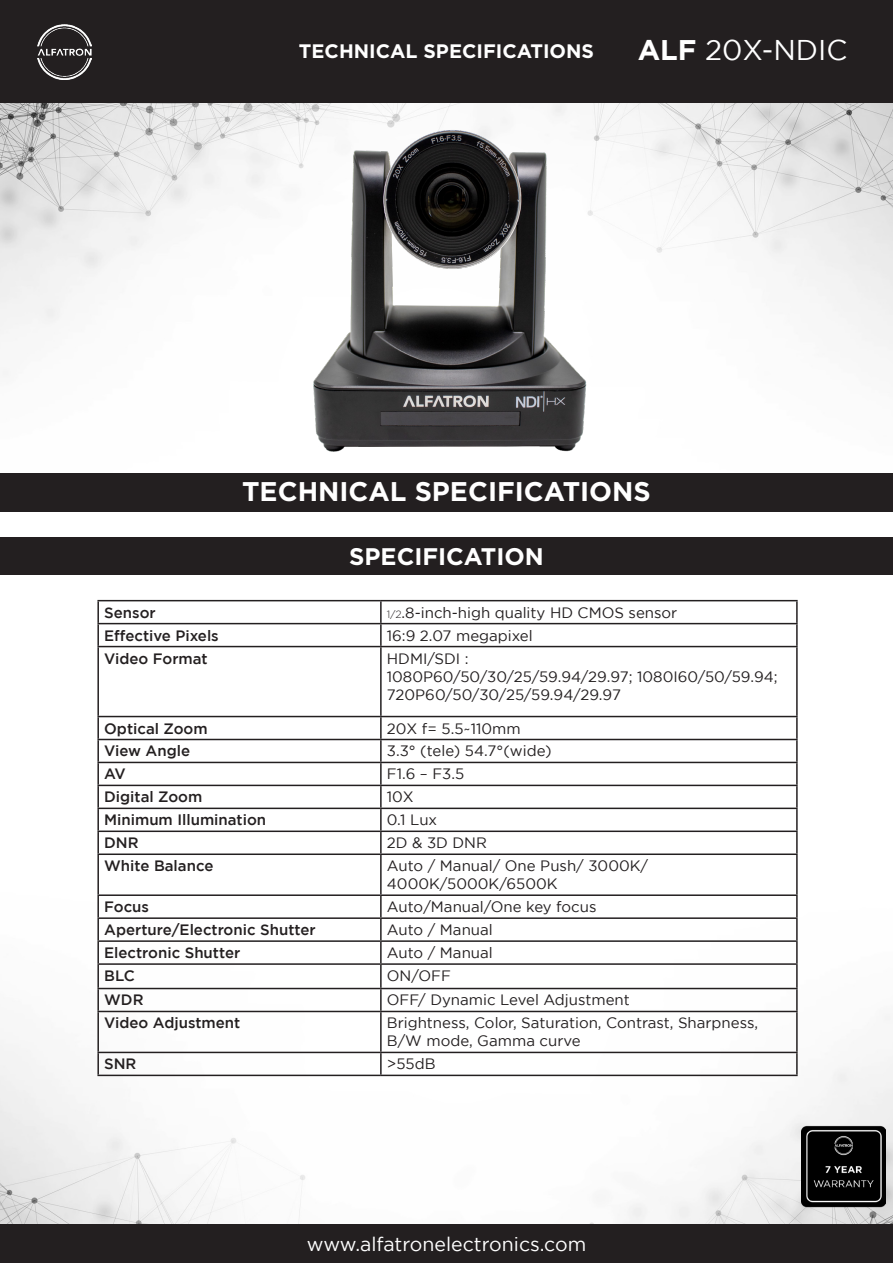
<style>
.page{position:relative;width:893px;height:1263px;background:#fff}
.page>*{position:absolute;margin:0;border:0;box-sizing:border-box;transform-origin:0 0}
.t1{font:28.5px "Gotham";color:#fff}
.t2{font:700 27px "Gotham";color:#fff}
.t3{font:700 24px "Gotham";color:#fff}
.t4{font:19.5px "Gotham";color:#fff}
.t5{font:700 19.5px "Gotham";color:#fff}
.t6{font:15px/18px "Gotham";color:#231f20}
.t7{font:500 15px "Gotham";color:#231f20}
.s1{font-weight:700}
.s2{font-weight:300;font-size:10.5px}
</style>
<div class="page">
<img style="left:0;top:102px;width:893px;height:1122px">
<div style="left:0;top:0;width:893px;height:102px;background:#231f20"></div>
<img style="left:37px;top:24px;width:55px;height:56px">
<div style="left:0;top:473px;width:893px;height:39px;background:#231f20"></div>
<div style="left:0;top:1224px;width:893px;height:39px;background:#231f20"></div>
<hr style="left:97px;top:600px;width:284px;height:1px;background:#231f20">
<hr style="left:97px;top:601px;width:2px;height:22px;background:#231f20">
<hr style="left:381px;top:600px;width:417px;height:1px;background:#231f20">
<hr style="left:380px;top:601px;width:2px;height:22px;background:#231f20">
<hr style="left:796px;top:601px;width:2px;height:22px;background:#231f20">
<hr style="left:97px;top:623px;width:284px;height:1px;background:#231f20">
<hr style="left:97px;top:624px;width:2px;height:22px;background:#231f20">
<hr style="left:381px;top:623px;width:417px;height:1px;background:#231f20">
<hr style="left:380px;top:624px;width:2px;height:22px;background:#231f20">
<hr style="left:796px;top:624px;width:2px;height:22px;background:#231f20">
<hr style="left:97px;top:646px;width:284px;height:1px;background:#231f20">
<hr style="left:97px;top:647px;width:2px;height:69px;background:#231f20">
<hr style="left:381px;top:646px;width:417px;height:1px;background:#231f20">
<hr style="left:380px;top:647px;width:2px;height:69px;background:#231f20">
<hr style="left:796px;top:647px;width:2px;height:69px;background:#231f20">
<hr style="left:97px;top:716px;width:284px;height:1px;background:#231f20">
<hr style="left:97px;top:717px;width:2px;height:22px;background:#231f20">
<hr style="left:381px;top:716px;width:417px;height:1px;background:#231f20">
<hr style="left:380px;top:717px;width:2px;height:22px;background:#231f20">
<hr style="left:796px;top:717px;width:2px;height:22px;background:#231f20">
<hr style="left:97px;top:739px;width:284px;height:1px;background:#231f20">
<hr style="left:97px;top:740px;width:2px;height:22px;background:#231f20">
<hr style="left:381px;top:739px;width:417px;height:1px;background:#231f20">
<hr style="left:380px;top:740px;width:2px;height:22px;background:#231f20">
<hr style="left:796px;top:740px;width:2px;height:22px;background:#231f20">
<hr style="left:97px;top:762px;width:284px;height:1px;background:#231f20">
<hr style="left:97px;top:763px;width:2px;height:22px;background:#231f20">
<hr style="left:381px;top:762px;width:417px;height:1px;background:#231f20">
<hr style="left:380px;top:763px;width:2px;height:22px;background:#231f20">
<hr style="left:796px;top:763px;width:2px;height:22px;background:#231f20">
<hr style="left:97px;top:785px;width:284px;height:1px;background:#231f20">
<hr style="left:97px;top:786px;width:2px;height:22px;background:#231f20">
<hr style="left:381px;top:785px;width:417px;height:1px;background:#231f20">
<hr style="left:380px;top:786px;width:2px;height:22px;background:#231f20">
<hr style="left:796px;top:786px;width:2px;height:22px;background:#231f20">
<hr style="left:97px;top:808px;width:284px;height:1px;background:#231f20">
<hr style="left:97px;top:809px;width:2px;height:21px;background:#231f20">
<hr style="left:381px;top:808px;width:417px;height:1px;background:#231f20">
<hr style="left:380px;top:809px;width:2px;height:21px;background:#231f20">
<hr style="left:796px;top:809px;width:2px;height:21px;background:#231f20">
<hr style="left:97px;top:830px;width:284px;height:2px;background:#231f20">
<hr style="left:97px;top:832px;width:2px;height:21px;background:#231f20">
<hr style="left:381px;top:830px;width:417px;height:2px;background:#231f20">
<hr style="left:380px;top:832px;width:2px;height:21px;background:#231f20">
<hr style="left:796px;top:832px;width:2px;height:21px;background:#231f20">
<hr style="left:97px;top:853px;width:284px;height:2px;background:#231f20">
<hr style="left:97px;top:855px;width:2px;height:39px;background:#231f20">
<hr style="left:381px;top:853px;width:417px;height:2px;background:#231f20">
<hr style="left:380px;top:855px;width:2px;height:39px;background:#231f20">
<hr style="left:796px;top:855px;width:2px;height:39px;background:#231f20">
<hr style="left:97px;top:894px;width:284px;height:2px;background:#231f20">
<hr style="left:97px;top:896px;width:2px;height:21px;background:#231f20">
<hr style="left:381px;top:894px;width:417px;height:2px;background:#231f20">
<hr style="left:380px;top:896px;width:2px;height:21px;background:#231f20">
<hr style="left:796px;top:896px;width:2px;height:21px;background:#231f20">
<hr style="left:97px;top:917px;width:284px;height:2px;background:#231f20">
<hr style="left:97px;top:919px;width:2px;height:21px;background:#231f20">
<hr style="left:381px;top:917px;width:417px;height:2px;background:#231f20">
<hr style="left:380px;top:919px;width:2px;height:21px;background:#231f20">
<hr style="left:796px;top:919px;width:2px;height:21px;background:#231f20">
<hr style="left:97px;top:940px;width:284px;height:2px;background:#231f20">
<hr style="left:97px;top:942px;width:2px;height:21px;background:#231f20">
<hr style="left:381px;top:940px;width:417px;height:2px;background:#231f20">
<hr style="left:380px;top:942px;width:2px;height:21px;background:#231f20">
<hr style="left:796px;top:942px;width:2px;height:21px;background:#231f20">
<hr style="left:97px;top:963px;width:284px;height:2px;background:#231f20">
<hr style="left:97px;top:965px;width:2px;height:23px;background:#231f20">
<hr style="left:381px;top:963px;width:417px;height:2px;background:#231f20">
<hr style="left:380px;top:965px;width:2px;height:23px;background:#231f20">
<hr style="left:796px;top:965px;width:2px;height:23px;background:#231f20">
<hr style="left:97px;top:988px;width:284px;height:1px;background:#231f20">
<hr style="left:97px;top:989px;width:2px;height:22px;background:#231f20">
<hr style="left:381px;top:988px;width:417px;height:1px;background:#231f20">
<hr style="left:380px;top:989px;width:2px;height:22px;background:#231f20">
<hr style="left:796px;top:989px;width:2px;height:22px;background:#231f20">
<hr style="left:97px;top:1011px;width:284px;height:1px;background:#231f20">
<hr style="left:97px;top:1012px;width:2px;height:40px;background:#231f20">
<hr style="left:381px;top:1011px;width:417px;height:1px;background:#231f20">
<hr style="left:380px;top:1012px;width:2px;height:40px;background:#231f20">
<hr style="left:796px;top:1012px;width:2px;height:40px;background:#231f20">
<hr style="left:97px;top:1052px;width:284px;height:1px;background:#231f20">
<hr style="left:97px;top:1053px;width:2px;height:22px;background:#231f20">
<hr style="left:381px;top:1052px;width:417px;height:1px;background:#231f20">
<hr style="left:380px;top:1053px;width:2px;height:22px;background:#231f20">
<hr style="left:796px;top:1053px;width:2px;height:22px;background:#231f20">
<hr style="left:97px;top:1075px;width:284px;height:1px;background:#231f20">
<hr style="left:381px;top:1075px;width:417px;height:1px;background:#231f20">
<div style="left:0;top:538px;width:893px;height:37px;background:#231f20"></div>
<img style="left:801px;top:1124px;width:85px;height:85px">
<img style="left:309px;top:124px;width:281px;height:332px">
<p class="t5" style="left:299px;top:40px;width:297px">TECHNICAL SPECIFICATIONS</p>
<p class="t1" style="left:638px;top:34px;width:211px"><span class="s1">ALF</span> 20X-NDIC</p>
<p class="t2" style="left:242px;top:475px;width:410px">TECHNICAL SPECIFICATIONS</p>
<p class="t3" style="left:349px;top:542px;width:196px">SPECIFICATION</p>
<p class="t7" style="left:104px;top:604px;width:53px">Sensor</p>
<p class="t6" style="left:387px;top:603px;width:292px"><span class="s2">1⁄2</span>.8-inch-high quality HD CMOS sensor</p>
<p class="t7" style="left:104px;top:627px;width:116px">Effective Pixels</p>
<p class="t6" style="left:387px;top:626px;width:147px">16:9 2.07 megapixel</p>
<p class="t7" style="left:104px;top:650px;width:105px">Video Format</p>
<p class="t6" style="left:387px;top:649px;width:83px">HDMI/SDI :</p>
<p class="t6" style="left:387px;top:667px;width:392px">1080P60/50/30/25/59.94/29.97; 1080I60/50/59.94;<br>720P60/50/30/25/59.94/29.97</p>
<p class="t7" style="left:104px;top:720px;width:105px">Optical Zoom</p>
<p class="t6" style="left:387px;top:719px;width:135px">20X f= 5.5~110mm</p>
<p class="t7" style="left:104px;top:743px;width:87px">View Angle</p>
<p class="t6" style="left:387px;top:742px;width:166px">3.3° (tele) 54.7°(wide)</p>
<p class="t7" style="left:104px;top:765px;width:23px">AV</p>
<p class="t6" style="left:387px;top:765px;width:79px">F1.6 – F3.5</p>
<p class="t7" style="left:104px;top:788px;width:100px">Digital Zoom</p>
<p class="t6" style="left:387px;top:788px;width:28px">10X</p>
<p class="t7" style="left:104px;top:811px;width:163px">Minimum Illumination</p>
<p class="t6" style="left:387px;top:811px;width:52px">0.1 Lux</p>
<p class="t7" style="left:104px;top:834px;width:36px">DNR</p>
<p class="t6" style="left:387px;top:834px;width:102px">2D &amp; 3D DNR</p>
<p class="t7" style="left:104px;top:857px;width:111px">White Balance</p>
<p class="t6" style="left:387px;top:857px;width:263px">Auto / Manual/ One Push/ 3000K/<br>4000K/5000K/6500K</p>
<p class="t7" style="left:104px;top:898px;width:46px">Focus</p>
<p class="t6" style="left:387px;top:898px;width:211px">Auto/Manual/One key focus</p>
<p class="t7" style="left:104px;top:921px;width:213px">Aperture/Electronic Shutter</p>
<p class="t6" style="left:387px;top:920px;width:107px">Auto / Manual</p>
<p class="t7" style="left:104px;top:944px;width:138px">Electronic Shutter</p>
<p class="t6" style="left:387px;top:943px;width:107px">Auto / Manual</p>
<p class="t7" style="left:104px;top:967px;width:32px">BLC</p>
<p class="t6" style="left:387px;top:966px;width:66px">ON/OFF</p>
<p class="t7" style="left:104px;top:992px;width:41px">WDR</p>
<p class="t6" style="left:387px;top:991px;width:245px">OFF/ Dynamic Level Adjustment</p>
<p class="t7" style="left:104px;top:1014px;width:138px">Video Adjustment</p>
<p class="t6" style="left:387px;top:1014px;width:373px">Brightness, Color, Saturation, Contrast, Sharpness,<br>B/W mode, Gamma curve</p>
<p class="t7" style="left:104px;top:1055px;width:34px">SNR</p>
<p class="t6" style="left:387px;top:1055px;width:50px">&gt;55dB</p>
<p class="t4" style="left:307px;top:1233px;width:281px">www.alfatronelectronics.com</p>
</div>
